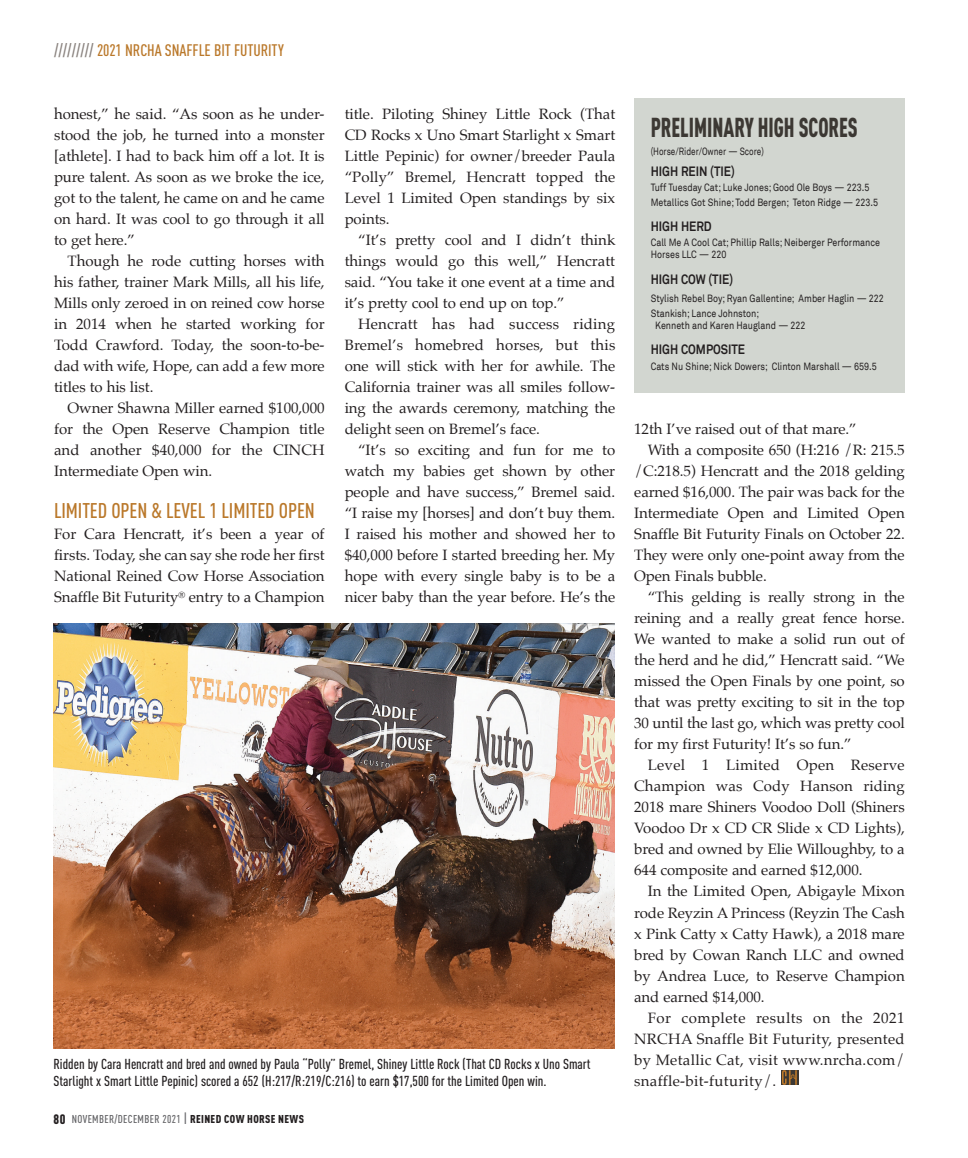
<style>
.page{position:relative;width:968px;height:1158px;background:#fff}
.page>*{position:absolute;margin:0;border:0;box-sizing:border-box;transform-origin:0 0}
.t1{font:900 27px "DIN Cond";color:#3c3833;scale:.78 1}
.t2{font:500 21px "DIN Cond";letter-spacing:-.005em;color:#ba782a}
.t3{font:500 16.5px "DIN Cond";letter-spacing:-.005em;color:#ba782a}
.t4{font:15px/21px "Palatino";letter-spacing:-.005em;color:#231f20;text-align:justify}
.t5{font:15px "Palatino";letter-spacing:.02em;color:#231f20}
.t6{font:15px "Palatino";letter-spacing:.03em;color:#231f20}
.t7{font:500 14.25px/16.5px "DIN Cond";color:#231f20}
.t8{font:700 13.5px "Akkurat";color:#231f20;scale:.85 1}
.t9{font:500 11.25px "DIN Cond";letter-spacing:.03em;color:#636366}
.t10{font:10.5px/15px "Akkurat";color:#231f20;scale:.85 1}
.t11{font:10.5px "Akkurat";color:#231f20;scale:.78 1}
.s1{color:#89827e}
.s2{font-weight:900;font-size:13.5px;color:#231f20}
.s3{font-size:13.5px}
.s4{font-weight:900;color:#231f20}
</style>
<div class="page">
<div style="left:781px;top:1070px;width:18px;height:14px;background:#3c3833"></div>
<svg style="left:782px;top:1070px;width:15px;height:14px"></svg>
<div style="left:634px;top:98px;width:271px;height:294px;background:#d2d6d0"></div>
<img style="left:53px;top:623px;width:562px;height:425px">
<p class="t3" style="left:54px;top:40px;width:231px"><span class="s1">/////////</span> 2021 NRCHA SNAFFLE BIT FUTURITY</p>
<p class="t4" style="left:54px;top:103px;width:272px">honest,” he said. “As soon as he under&shy;stood the job, he turned into a monster [athlete]. I had to back him off a lot. It is pure talent. As soon as we broke the ice, got to the talent, he came on and he came on hard. It was cool to go through it all to get here.”</p>
<p class="t4" style="left:54px;top:250px;width:272px;text-indent:14px">Though he rode cutting horses with his father, trainer Mark Mills, all his life, Mills only zeroed in on reined cow horse in 2014 when he started working for Todd Crawford. Today, the soon-to-be&shy;dad with wife, Hope, can add a few more titles to his list.</p>
<p class="t4" style="left:54px;top:397px;width:272px;text-indent:14px">Owner Shawna Miller earned $100,000 for the Open Reserve Champion title and another $40,000 for the CINCH Intermediate Open win.</p>
<h2 class="t2" style="left:54px;top:498px;width:262px">LIMITED OPEN &amp; LEVEL 1 LIMITED OPEN</h2>
<p class="t4" style="left:54px;top:523px;width:272px">For Cara Hencratt, it’s been a year of firsts. Today, she can say she rode her first National Reined Cow Horse Association Snaffle Bit Futurity<sup>®</sup> entry to a Champion</p>
<p class="t4" style="left:345px;top:103px;width:272px">title. Piloting Shiney Little Rock (That CD Rocks x Uno Smart Starlight x Smart Little Pepinic) for owner/breeder Paula “Polly” Bremel, Hencratt topped the Level 1 Limited Open standings by six points.</p>
<p class="t4" style="left:345px;top:229px;width:272px;text-indent:14px">“It’s pretty cool and I didn’t think things would go this well,” Hencratt said. “You take it one event at a time and it’s pretty cool to end up on top.”</p>
<p class="t4" style="left:345px;top:313px;width:272px;text-indent:14px">Hencratt has had success riding Bremel’s homebred horses, but this one will stick with her for awhile. The California trainer was all smiles follow&shy;ing the awards ceremony, matching the delight seen on Bremel’s face.</p>
<p class="t4" style="left:345px;top:439px;width:272px;text-indent:14px">“It’s so exciting and fun for me to watch my babies get shown by other people and have success,” Bremel said. “I raise my [horses] and don’t buy them.<br>I raised his mother and showed her to $40,000 before I started breeding her. My hope with every single baby is to be a nicer baby than the year before. He’s the</p>
<p class="t7" style="left:53px;top:1055px;width:538px">Ridden by Cara Hencratt and bred and owned by Paula “Polly” Bremel, Shiney Little Rock (That CD Rocks x Uno Smart<br>Starlight x Smart Little Pepinic) scored a 652 (H:217/R:219/C:216) to earn $17,500 for the Limited Open win.</p>
<p class="t9" style="left:54px;top:1112px;width:252px"><span class="s2">80</span> NOVEMBER/DECEMBER 2021 <span class="s3">|</span> <span class="s4">REINED COW HORSE NEWS</span></p>
<h1 class="t1" style="left:651px;top:110px;width:267px">PRELIMINARY HIGH SCORES</h1>
<p class="t11" style="left:651px;top:145px;width:147px">(Horse/Rider/Owner — Score)</p>
<p class="t8" style="left:651px;top:163px;width:100px">HIGH REIN (TIE)</p>
<p class="t10" style="left:651px;top:180px;width:269px">Tuff Tuesday Cat; Luke Jones; Good Ole Boys — 223.5<br>Metallics Got Shine; Todd Bergen; Teton Ridge — 223.5</p>
<p class="t8" style="left:651px;top:218px;width:73px">HIGH HERD</p>
<p class="t10" style="left:651px;top:237px;width:271px;line-height:12px">Call Me A Cool Cat; Phillip Ralls; Neiberger Performance<br>Horses LLC — 220</p>
<p class="t8" style="left:651px;top:271px;width:98px">HIGH COW (TIE)</p>
<p class="t10" style="left:651px;top:291px;width:276px">Stylish Rebel Boy; Ryan Gallentine; Amber Haglin — 222<br>Stankish; Lance Johnston;</p>
<p class="t10" style="left:655px;top:318px;width:178px">Kenneth and Karen Haugland — 222</p>
<p class="t8" style="left:651px;top:341px;width:113px">HIGH COMPOSITE</p>
<p class="t10" style="left:651px;top:358px;width:267px">Cats Nu Shine; Nick Dowers; Clinton Marshall — 659.5</p>
<p class="t4" style="left:634px;top:418px;width:224px">12th I’ve raised out of that mare.”</p>
<p class="t4" style="left:648px;top:439px;width:258px">With a composite 650 (H:216 /R: 215.5</p>
<p class="t4" style="left:634px;top:460px;width:272px">/C:218.5) Hencratt and the 2018 gelding</p>
<p class="t4" style="left:634px;top:481px;width:272px">earned $16,000. The pair was back for the</p>
<p class="t4" style="left:634px;top:502px;width:272px">Intermediate Open and Limited Open</p>
<p class="t4" style="left:634px;top:523px;width:272px">Snaffle Bit Futurity Finals on October 22.</p>
<p class="t4" style="left:634px;top:544px;width:272px">They were only one-point away from the</p>
<p class="t4" style="left:634px;top:565px;width:134px">Open Finals bubble.</p>
<p class="t4" style="left:648px;top:586px;width:259px">“This gelding is really strong in the</p>
<p class="t4" style="left:634px;top:607px;width:272px">reining and a really great fence horse.</p>
<p class="t4" style="left:634px;top:628px;width:272px">We wanted to make a solid run out of</p>
<p class="t4" style="left:634px;top:649px;width:272px">the herd and he did,” Hencratt said. “We</p>
<p class="t4" style="left:634px;top:670px;width:272px">missed the Open Finals by one point, so</p>
<p class="t4" style="left:634px;top:691px;width:272px">that was pretty exciting to sit in the top</p>
<p class="t4" style="left:634px;top:712px;width:272px">30 until the last go, which was pretty cool</p>
<p class="t4" style="left:634px;top:733px;width:219px">for my first Futurity! It’s so fun.”</p>
<p class="t5" style="left:648px;top:752px;width:259px">Level 1 Limited Open Reserve</p>
<p class="t4" style="left:634px;top:775px;width:272px">Champion was Cody Hanson riding</p>
<p class="t4" style="left:634px;top:796px;width:272px">2018 mare Shiners Voodoo Doll (Shiners</p>
<p class="t4" style="left:634px;top:817px;width:272px">Voodoo Dr x CD CR Slide x CD Lights),</p>
<p class="t4" style="left:634px;top:838px;width:272px">bred and owned by Elie Willoughby, to a</p>
<p class="t4" style="left:634px;top:859px;width:230px">644 composite and earned $12,000.</p>
<p class="t4" style="left:648px;top:880px;width:259px">In the Limited Open, Abigayle Mixon</p>
<p class="t4" style="left:634px;top:901px;width:272px">rode Reyzin A Princess (Reyzin The Cash</p>
<p class="t4" style="left:634px;top:922px;width:272px">x Pink Catty x Catty Hawk), a 2018 mare</p>
<p class="t4" style="left:634px;top:943px;width:272px">bred by Cowan Ranch LLC and owned</p>
<p class="t4" style="left:634px;top:964px;width:272px">by Andrea Luce, to Reserve Champion</p>
<p class="t4" style="left:634px;top:985px;width:132px">and earned $14,000.</p>
<p class="t6" style="left:648px;top:1004px;width:258px">For complete results on the 2021</p>
<p class="t5" style="left:634px;top:1025px;width:272px">NRCHA Snaffle Bit Futurity, presented</p>
<p class="t5" style="left:634px;top:1046px;width:272px">by Metallic Cat, visit www.nrcha.com/</p>
<p class="t5" style="left:634px;top:1067px;width:144px">snaffle-bit-futurity/.</p>
</div>
